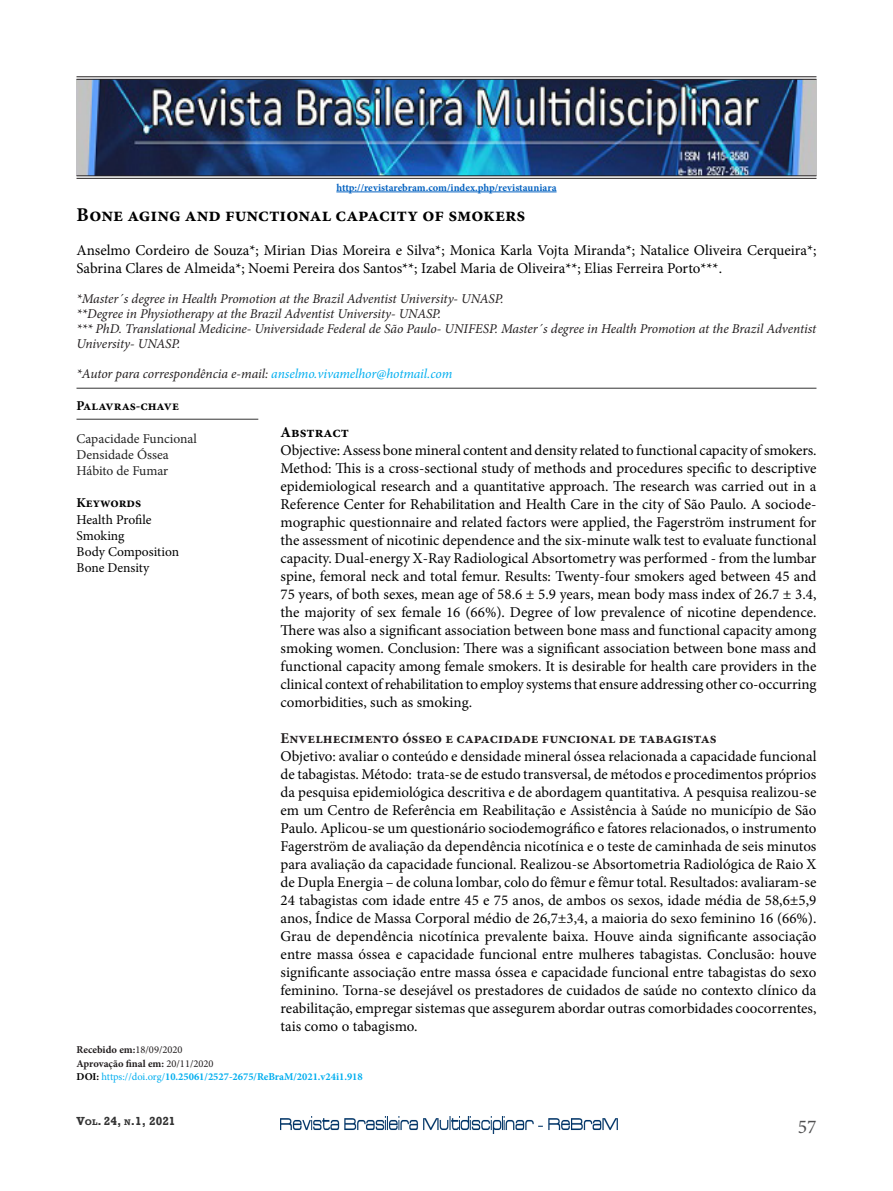
<style>
.page{position:relative;width:893px;height:1191px;background:#fff}
.page>*{position:absolute;margin:0;border:0;box-sizing:border-box;transform-origin:0 0}
.Nomes_autores{font:700 19.5px "Minion Pro";color:#000}
.t1{font:19.5px "Minion Pro";color:#4f4f50}
.Nomes_autores-2{font:15px/18px "Minion Pro";color:#000;text-align:justify}
.Nomes_autores-3{font:700 15px "Minion Pro";color:#231f20}
.Nomes_autores-4{font:700 15px "Minion Pro";color:#000}
.Nomes_autores-5{font:italic 13.5px/15px "Minion Pro";letter-spacing:-.01em;color:#231f20}
.Nomes_autores-6{font:13.5px "Minion Pro";color:#222}
.Nomes_autores-7{font:13.5px "Minion Pro";color:#000}
.Nomes_autores-8{font:700 13.5px "Minion Pro";letter-spacing:-.005em;color:#000}
.t2{font:700 12px "Rockwell";color:#333}
.Corpo_do_texto{font:700 10.5px "Minion Pro";color:#00aeef}
.Citação_com_recuo{font:700 10.5px "Minion Pro";color:#0563c1}
.Corpo_do_texto-2{font:700 10.5px "Minion Pro";letter-spacing:-.005em;color:#231f20}
.s1{color:#00aeef}
.s2{font-weight:400}
.s3{color:#000}
.s4{font-size:8.4px}
</style>
<div class="page">
<img style="left:280px;top:1116px;width:338px;height:17px">
<hr style="left:336px;top:192px;width:221px;height:1px;background:#0563c1">
<hr style="left:76px;top:388px;width:740px;height:1px;background:#333">
<hr style="left:76px;top:419px;width:182px;height:1px;background:#333">
<img style="left:77px;top:80px;width:739px;height:96px">
<hr style="left:76px;top:76px;width:740px;height:1px;background:#231f20">
<hr style="left:76px;top:79px;width:740px;height:1px;background:#231f20">
<hr style="left:76px;top:176px;width:740px;height:1px;background:#231f20">
<hr style="left:76px;top:178px;width:740px;height:1px;background:#231f20">
<p class="Citação_com_recuo" style="left:336px;top:180px;width:222px">http://revistarebram.com/index.php/revistauniara</p>
<p class="Nomes_autores" style="left:76px;top:200px;width:450px">Bone aging and functional capacity of smokers</p>
<p class="Nomes_autores-2" style="left:76px;top:241px;width:742px">Anselmo Cordeiro de Souza*; Mirian Dias Moreira e Silva*; Monica Karla Vojta Miranda*; Natalice Oliveira Cerqueira*;<br>Sabrina Clares de Almeida*; Noemi Pereira dos Santos**; Izabel Maria de Oliveira**; Elias Ferreira Porto***.</p>
<p class="Nomes_autores-5" style="left:76px;top:291px;width:429px">*Master´s degree in Health Promotion at the Brazil Adventist University- UNASP.</p>
<p class="Nomes_autores-5" style="left:76px;top:306px;width:366px">**Degree in Physiotherapy at the Brazil Adventist University- UNASP.</p>
<p class="Nomes_autores-5" style="left:76px;top:321px;width:741px">*** PhD. Translational Medicine- Universidade Federal de São Paulo- UNIFESP. Master´s degree in Health Promotion at the Brazil Adventist<br>University- UNASP.</p>
<p class="Nomes_autores-5" style="left:76px;top:366px;width:377px">*Autor para correspondência e-mail: <span class="s1">anselmo.vivamelhor@hotmail.com</span></p>
<p class="Nomes_autores-8" style="left:76px;top:396px;width:104px">Palavras-chave</p>
<p class="Nomes_autores-6" style="left:76px;top:429px;width:122px">Capacidade Funcional</p>
<p class="Nomes_autores-6" style="left:76px;top:445px;width:94px">Densidade Óssea</p>
<p class="Nomes_autores-6" style="left:76px;top:461px;width:93px">Hábito de Fumar</p>
<p class="Nomes_autores-8" style="left:76px;top:493px;width:66px">Keywords</p>
<p class="Nomes_autores-7" style="left:76px;top:510px;width:77px">Health Profile</p>
<p class="Nomes_autores-7" style="left:76px;top:526px;width:50px">Smoking</p>
<p class="Nomes_autores-7" style="left:76px;top:542px;width:104px">Body Composition</p>
<p class="Nomes_autores-7" style="left:76px;top:559px;width:74px">Bone Density</p>
<p class="Nomes_autores-4" style="left:281px;top:421px;width:70px">Abstract</p>
<p class="Nomes_autores-2" style="left:281px;top:441px;width:538px">Objective: Assess bone mineral content and density related to functional capacity of smokers.<br>Method: This is a cross-sectional study of methods and procedures specific to descriptive epidemiological research and a quantitative approach. The research was carried out in a Reference Center for Rehabilitation and Health Care in the city of São Paulo. A sociode&shy;mographic questionnaire and related factors were applied, the Fagerström instrument for the assessment of nicotinic dependence and the six-minute walk test to evaluate functional capacity. Dual-energy X-Ray Radiological Absortometry was performed - from the lumbar spine, femoral neck and total femur. Results: Twenty-four smokers aged between 45 and 75 years, of both sexes, mean age of 58.6 ± 5.9 years, mean body mass index of 26.7 ± 3.4, the majority of sex female 16 (66%). Degree of low prevalence of nicotine dependence.<br>There was also a significant association between bone mass and functional capacity among smoking women. Conclusion: There was a significant association between bone mass and functional capacity among female smokers. It is desirable for health care providers in the clinical context of rehabilitation to employ systems that ensure addressing other co-occurring comorbidities, such as smoking.</p>
<p class="Nomes_autores-3" style="left:281px;top:727px;width:437px">Envelhecimento ósseo e capacidade funcional de tabagistas</p>
<p class="Nomes_autores-2" style="left:281px;top:747px;width:537px">Objetivo: avaliar o conteúdo e densidade mineral óssea relacionada a capacidade funcional de tabagistas. Método: trata-se de estudo transversal, de métodos e procedimentos próprios da pesquisa epidemiológica descritiva e de abordagem quantitativa. A pesquisa realizou-se em um Centro de Referência em Reabilitação e Assistência à Saúde no município de São Paulo. Aplicou-se um questionário sociodemográfico e fatores relacionados, o instrumento Fagerström de avaliação da dependência nicotínica e o teste de caminhada de seis minutos para avaliação da capacidade funcional. Realizou-se Absortometria Radiológica de Raio X de Dupla Energia – de coluna lombar, colo do fêmur e fêmur total. Resultados: avaliaram-se 24 tabagistas com idade entre 45 e 75 anos, de ambos os sexos, idade média de 58,6±5,9 anos, Índice de Massa Corporal médio de 26,7±3,4, a maioria do sexo feminino 16 (66%).<br>Grau de dependência nicotínica prevalente baixa. Houve ainda significante associação entre massa óssea e capacidade funcional entre mulheres tabagistas. Conclusão: houve significante associação entre massa óssea e capacidade funcional entre tabagistas do sexo feminino. Torna-se desejável os prestadores de cuidados de saúde no contexto clínico da reabilitação, empregar sistemas que assegurem abordar outras comorbidades coocorrentes, tais como o tabagismo.</p>
<p class="Corpo_do_texto-2" style="left:76px;top:1042px;width:108px">Recebido em:<span class="s2">18/09/2020</span></p>
<p class="Corpo_do_texto-2" style="left:76px;top:1056px;width:139px">Aprovação final em: <span class="s2">20/11/2020</span></p>
<p class="Corpo_do_texto" style="left:76px;top:1069px;width:288px"><span class="s3">DOI:</span> <span class="s2">https://doi.org/</span>10.25061/2527-2675/ReBraM/2021.v24i1.918</p>
<p class="t2" style="left:76px;top:1113px;width:101px">V<span class="s4">ol</span>. 24, <span class="s4">n</span>.1, 2021</p>
<h1 class="t1" style="left:798px;top:1113px;width:20px">57</h1>
</div>
